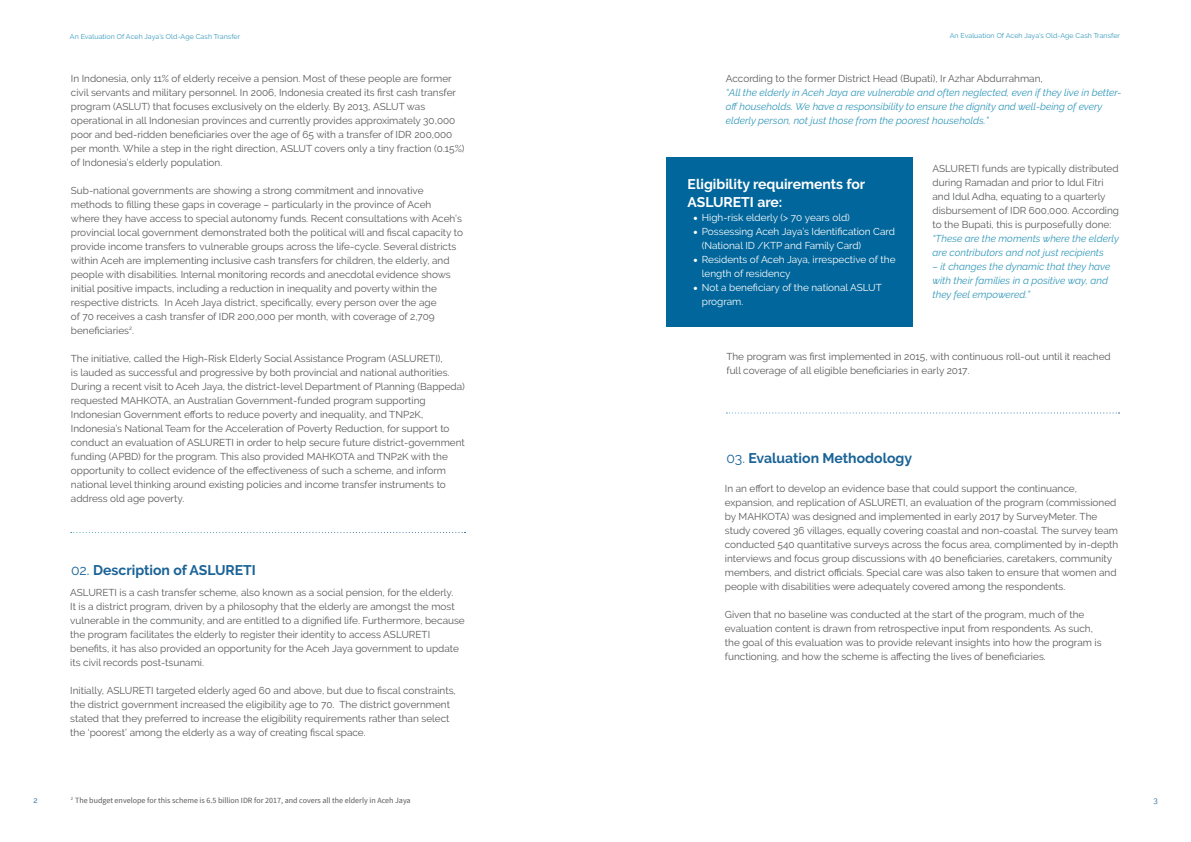
<style>
.page{position:relative;width:1191px;height:842px;background:#fff}
.page>*{position:absolute;margin:0;border:0;box-sizing:border-box;transform-origin:0 0}
.t1{font:700 14px "Raleway";color:#1a6397}
.t2{font:700 14px/18px "Raleway";color:#fff}
.t3{font:10px/14px "Raleway";color:#58595b}
.t4{font:italic 10px/14px "Raleway";color:#3298ba}
.t5{font:10px/14px "Raleway";color:#fff}
.t6{font:8px "Source Sans Pro";color:#58595b}
.t7{font:8px "Raleway";color:#1a6397}
.t8{font:7px "Raleway";letter-spacing:.01em;color:#3298ba}
.s1{font-family:"Adobe Hebrew";font-size:12px}
.s2{font-weight:400}
</style>
<div class="page">
<div style="left:666px;top:157px;width:247px;height:170px;background:#00669b"></div>
<svg style="left:726px;top:412px;width:393px;height:1px"></svg>
<svg style="left:71px;top:532px;width:394px;height:1px"></svg>
<p class="t8" style="left:70px;top:33px;width:172px">An Evaluation Of Aceh Jaya’s Old-Age Cash Transfer</p>
<p class="t8" style="left:949px;top:31px;width:172px">An Evaluation Of Aceh Jaya’s Old-Age Cash Transfer</p>
<p class="t3" style="left:71px;top:71px;width:395px">In Indonesia, only 11% of elderly receive a pension. Most of these people are former civil servants and military personnel. In 2006, Indonesia created its first cash transfer program (ASLUT) that focuses exclusively on the elderly. By 2013, ASLUT was operational in all Indonesian provinces and currently provides approximately 30,000 poor and bed-ridden beneficiaries over the age of 65 with a transfer of IDR 200,000 per month. While a step in the right direction, ASLUT covers only a tiny fraction (0.15%) of Indonesia’s elderly population.</p>
<p class="t3" style="left:71px;top:183px;width:394px">Sub-national governments are showing a strong commitment and innovative methods to filling these gaps in coverage – particularly in the province of Aceh<br>where they have access to special autonomy funds. Recent consultations with Aceh’s provincial local government demonstrated both the political will and fiscal capacity to provide income transfers to vulnerable groups across the life-cycle. Several districts within Aceh are implementing inclusive cash transfers for children, the elderly, and people with disabilities. Internal monitoring records and anecdotal evidence shows initial positive impacts, including a reduction in inequality and poverty within the respective districts. In Aceh Jaya district, specifically, every person over the age<br>of 70 receives a cash transfer of IDR 200,000 per month, with coverage of 2,709 beneficiaries<sup>2</sup>.</p>
<p class="t3" style="left:71px;top:351px;width:395px">The initiative, called the High-Risk Elderly Social Assistance Program (ASLURETI),<br>is lauded as successful and progressive by both provincial and national authorities.<br>During a recent visit to Aceh Jaya, the district-level Department of Planning (Bappeda) requested MAHKOTA, an Australian Government-funded program supporting Indonesian Government efforts to reduce poverty and inequality, and TNP2K, Indonesia’s National Team for the Acceleration of Poverty Reduction, for support to conduct an evaluation of ASLURETI in order to help secure future district-government funding (APBD) for the program. This also provided MAHKOTA and TNP2K with the opportunity to collect evidence of the effectiveness of such a scheme, and inform national level thinking around existing policies and income transfer instruments to address old age poverty.</p>
<p class="t3" style="left:726px;top:71px;width:318px">According to the former District Head (Bupati), Ir Azhar Abdurrahman,</p>
<p class="t4" style="left:726px;top:85px;width:397px">“All the elderly in Aceh Jaya are vulnerable and often neglected, even if they live in better&shy;off households. We have a responsibility to ensure the dignity and well-being of every elderly person, not just those from the poorest households.”</p>
<p class="t3" style="left:932px;top:161px;width:188px">ASLURETI funds are typically distributed during Ramadan and prior to Idul Fitri and Idul Adha, equating to a quarterly disbursement of IDR 600,000. According to the Bupati, this is purposefully done:</p>
<p class="t4" style="left:932px;top:231px;width:188px">“These are the moments where the elderly are contributors and not just recipients</p>
<p class="t4" style="left:932px;top:259px;width:179px">– it changes the dynamic that they have with their families in a positive way, and they feel empowered.”</p>
<h1 class="t2" style="left:687px;top:175px;width:179px">Eligibility requirements for<br>ASLURETI are:</h1>
<p class="t5" style="left:693px;top:211px;width:158px"><span class="s1">•</span> High-risk elderly (&gt; 70 years old)</p>
<p class="t5" style="left:702px;top:225px;width:195px;text-indent:-9px"><span class="s1">•</span> Possessing Aceh Jaya’s Identification Card (National ID /KTP and Family Card)</p>
<p class="t5" style="left:702px;top:253px;width:195px;text-indent:-9px"><span class="s1">•</span> Residents of Aceh Jaya, irrespective of the length of residency</p>
<p class="t5" style="left:702px;top:281px;width:182px;text-indent:-9px"><span class="s1">•</span> Not a beneficiary of the national ASLUT program.</p>
<p class="t3" style="left:726px;top:350px;width:386px">The program was first implemented in 2015, with continuous roll-out until it reached full coverage of all eligible beneficiaries in early 2017.</p>
<h1 class="t1" style="left:726px;top:450px;width:187px"><span class="s2">03.</span> Evaluation Methodology</h1>
<p class="t3" style="left:725px;top:481px;width:395px">In an effort to develop an evidence base that could support the continuance, expansion, and replication of ASLURETI, an evaluation of the program (commissioned by MAHKOTA) was designed and implemented in early 2017 by SurveyMeter. The study covered 36 villages, equally covering coastal and non-coastal. The survey team conducted 540 quantitative surveys across the focus area, complimented by in-depth interviews and focus group discussions with 40 beneficiaries, caretakers, community members, and district officials. Special care was also taken to ensure that women and people with disabilities were adequately covered among the respondents.</p>
<p class="t3" style="left:725px;top:607px;width:378px">Given that no baseline was conducted at the start of the program, much of the evaluation content is drawn from retrospective input from respondents. As such, the goal of this evaluation was to provide relevant insights into how the program is functioning, and how the scheme is affecting the lives of beneficiaries.</p>
<h1 class="t1" style="left:71px;top:562px;width:186px"><span class="s2">02.</span> Description of ASLURETI</h1>
<p class="t3" style="left:70px;top:585px;width:396px">ASLURETI is a cash transfer scheme, also known as a social pension, for the elderly.<br>It is a district program, driven by a philosophy that the elderly are amongst the most vulnerable in the community, and are entitled to a dignified life. Furthermore, because the program facilitates the elderly to register their identity to access ASLURETI benefits, it has also provided an opportunity for the Aceh Jaya government to update its civil records post-tsunami.</p>
<p class="t3" style="left:70px;top:683px;width:387px">Initially, ASLURETI targeted elderly aged 60 and above, but due to fiscal constraints, the district government increased the eligibility age to 70. The district government stated that they preferred to increase the eligibility requirements rather than select the ‘poorest’ among the elderly as a way of creating fiscal space.</p>
<p class="t6" style="left:71px;top:795px;width:341px"><sup>2</sup> The budget envelope for this scheme is 6.5 billion IDR for 2017, and covers all the elderly in Aceh Jaya</p>
<p class="t7" style="left:33px;top:796px;width:6px">2</p>
<p class="t7" style="left:1153px;top:796px;width:6px">3</p>
</div>
